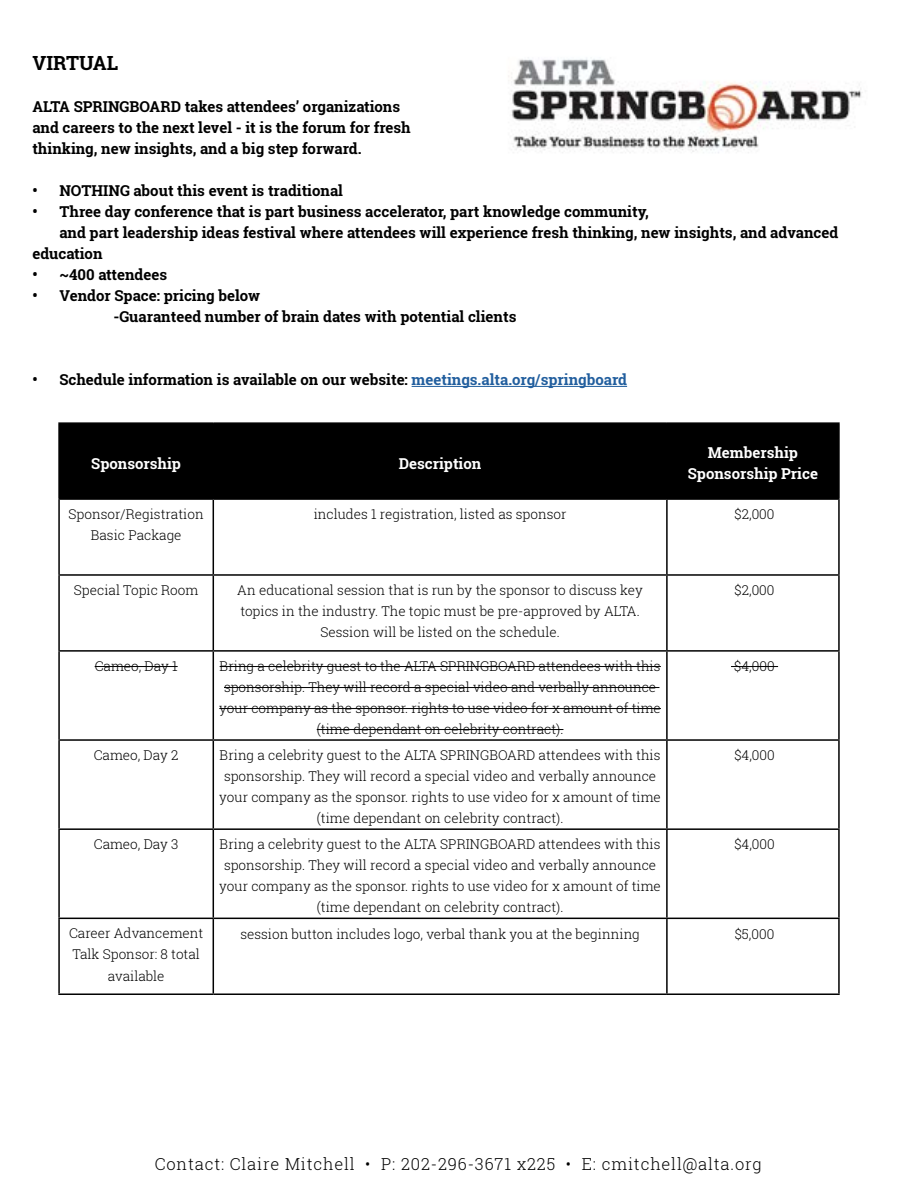
<style>
.page{position:relative;width:918px;height:1188px;background:#fff}
.page>*{position:absolute;margin:0;border:0;box-sizing:border-box;transform-origin:0 0}
.t1{font:700 19.5px "Roboto Slab";color:#000}
.t2{font:300 16.5px "Roboto Slab";letter-spacing:.05em;color:#000}
.t3{font:700 15px/21px "Roboto Slab";color:#000}
.t4{font:700 15px/21px "Roboto Slab";color:#fff;text-align:center}
.t5{font:300 13.5px/21px "Roboto Slab";color:#000;text-align:center}
.s1{color:#215e9e}
</style>
<div class="page">
<hr style="left:412px;top:386px;width:215px;height:1px;background:#215e9e">
<img style="left:508px;top:58px;width:354px;height:95px">
<div style="left:60px;top:424px;width:778px;height:74px;background:#000"></div>
<hr style="left:58px;top:422px;width:155px;height:2px;background:#000">
<hr style="left:58px;top:424px;width:2px;height:74px;background:#000">
<hr style="left:213px;top:422px;width:454px;height:2px;background:#000">
<hr style="left:213px;top:424px;width:1px;height:74px;background:#000">
<hr style="left:667px;top:422px;width:173px;height:2px;background:#000">
<hr style="left:666px;top:424px;width:2px;height:74px;background:#000">
<hr style="left:838px;top:424px;width:2px;height:74px;background:#000">
<hr style="left:58px;top:498px;width:155px;height:2px;background:#000">
<hr style="left:58px;top:500px;width:2px;height:74px;background:#000">
<hr style="left:213px;top:498px;width:454px;height:2px;background:#000">
<hr style="left:213px;top:500px;width:1px;height:74px;background:#000">
<hr style="left:667px;top:498px;width:173px;height:2px;background:#000">
<hr style="left:666px;top:500px;width:2px;height:74px;background:#000">
<hr style="left:838px;top:500px;width:2px;height:74px;background:#000">
<hr style="left:58px;top:574px;width:155px;height:2px;background:#000">
<hr style="left:58px;top:576px;width:2px;height:74px;background:#000">
<hr style="left:213px;top:574px;width:454px;height:2px;background:#000">
<hr style="left:213px;top:576px;width:1px;height:74px;background:#000">
<hr style="left:667px;top:574px;width:173px;height:2px;background:#000">
<hr style="left:666px;top:576px;width:2px;height:74px;background:#000">
<hr style="left:838px;top:576px;width:2px;height:74px;background:#000">
<hr style="left:58px;top:650px;width:155px;height:2px;background:#000">
<hr style="left:58px;top:652px;width:2px;height:87px;background:#000">
<hr style="left:213px;top:650px;width:454px;height:2px;background:#000">
<hr style="left:213px;top:652px;width:1px;height:87px;background:#000">
<hr style="left:667px;top:650px;width:173px;height:2px;background:#000">
<hr style="left:666px;top:652px;width:2px;height:87px;background:#000">
<hr style="left:838px;top:652px;width:2px;height:87px;background:#000">
<hr style="left:58px;top:739px;width:155px;height:2px;background:#000">
<hr style="left:58px;top:741px;width:2px;height:87px;background:#000">
<hr style="left:213px;top:739px;width:454px;height:2px;background:#000">
<hr style="left:213px;top:741px;width:1px;height:87px;background:#000">
<hr style="left:667px;top:739px;width:173px;height:2px;background:#000">
<hr style="left:666px;top:741px;width:2px;height:87px;background:#000">
<hr style="left:838px;top:741px;width:2px;height:87px;background:#000">
<hr style="left:58px;top:828px;width:155px;height:2px;background:#000">
<hr style="left:58px;top:830px;width:2px;height:88px;background:#000">
<hr style="left:213px;top:828px;width:454px;height:2px;background:#000">
<hr style="left:213px;top:830px;width:1px;height:88px;background:#000">
<hr style="left:667px;top:828px;width:173px;height:2px;background:#000">
<hr style="left:666px;top:830px;width:2px;height:88px;background:#000">
<hr style="left:838px;top:830px;width:2px;height:88px;background:#000">
<hr style="left:58px;top:918px;width:155px;height:1px;background:#000">
<hr style="left:58px;top:919px;width:2px;height:74px;background:#000">
<hr style="left:213px;top:918px;width:454px;height:1px;background:#000">
<hr style="left:213px;top:919px;width:1px;height:74px;background:#000">
<hr style="left:667px;top:918px;width:173px;height:1px;background:#000">
<hr style="left:666px;top:919px;width:2px;height:74px;background:#000">
<hr style="left:838px;top:919px;width:2px;height:74px;background:#000">
<hr style="left:58px;top:993px;width:155px;height:2px;background:#000">
<hr style="left:213px;top:993px;width:454px;height:2px;background:#000">
<hr style="left:667px;top:993px;width:173px;height:2px;background:#000">
<hr style="left:95px;top:666px;width:83px;height:1px;background:#000">
<hr style="left:220px;top:666px;width:441px;height:1px;background:#000">
<hr style="left:224px;top:687px;width:435px;height:1px;background:#000">
<hr style="left:219px;top:708px;width:442px;height:1px;background:#000">
<hr style="left:317px;top:729px;width:246px;height:1px;background:#000">
<hr style="left:731px;top:666px;width:47px;height:1px;background:#000">
<h1 class="t1" style="left:32px;top:50px;width:88px">VIRTUAL</h1>
<p class="t3" style="left:32px;top:96px;width:380px">ALTA SPRINGBOARD takes attendees’ organizations and careers to the next level - it is the forum for fresh thinking, new insights, and a big step forward.</p>
<p class="t3" style="left:32px;top:180px;width:312px">• NOTHING about this event is traditional</p>
<p class="t3" style="left:32px;top:201px;width:618px">• Three day conference that is part business accelerator, part knowledge community,</p>
<p class="t3" style="left:59px;top:222px;width:780px">and part leadership ideas festival where attendees will experience fresh thinking, new insights, and advanced</p>
<p class="t3" style="left:32px;top:243px;width:72px">education</p>
<p class="t3" style="left:32px;top:264px;width:136px">• ~400 attendees</p>
<p class="t3" style="left:113px;top:285px;width:405px;text-indent:-81px">• Vendor Space: pricing below<br>-Guaranteed number of brain dates with potential clients</p>
<p class="t3" style="left:32px;top:369px;width:596px">• Schedule information is available on our website: <span class="s1">meetings.alta.org/springboard</span></p>
<p class="t4" style="left:91px;top:453px;width:91px">Sponsorship</p>
<p class="t4" style="left:399px;top:453px;width:84px">Description</p>
<p class="t4" style="left:688px;top:442px;width:132px">Membership<br>Sponsorship Price</p>
<p class="t5" style="left:69px;top:503px;width:137px">Sponsor/Registration<br>Basic Package</p>
<p class="t5" style="left:314px;top:503px;width:254px">includes 1 registration, listed as sponsor</p>
<p class="t5" style="left:735px;top:503px;width:42px">$2,000</p>
<p class="t5" style="left:74px;top:579px;width:126px">Special Topic Room</p>
<p class="t5" style="left:237px;top:579px;width:407px">An educational session that is run by the sponsor to discuss key topics in the industry. The topic must be pre-approved by ALTA.<br>Session will be listed on the schedule.</p>
<p class="t5" style="left:735px;top:579px;width:42px">$2,000</p>
<p class="t5" style="left:95px;top:655px;width:84px">Cameo, Day 1</p>
<p class="t5" style="left:219px;top:655px;width:443px">Bring a celebrity guest to the ALTA SPRINGBOARD attendees with this sponsorship. They will record a special video and verbally announce your company as the sponsor. rights to use video for x amount of time (time dependant on celebrity contract).</p>
<p class="t5" style="left:734px;top:655px;width:42px">$4,000</p>
<p class="t5" style="left:94px;top:744px;width:86px">Cameo, Day 2</p>
<p class="t5" style="left:219px;top:744px;width:443px">Bring a celebrity guest to the ALTA SPRINGBOARD attendees with this sponsorship. They will record a special video and verbally announce your company as the sponsor. rights to use video for x amount of time (time dependant on celebrity contract).</p>
<p class="t5" style="left:734px;top:744px;width:42px">$4,000</p>
<p class="t5" style="left:94px;top:834px;width:86px">Cameo, Day 3</p>
<p class="t5" style="left:219px;top:834px;width:443px">Bring a celebrity guest to the ALTA SPRINGBOARD attendees with this sponsorship. They will record a special video and verbally announce your company as the sponsor. rights to use video for x amount of time (time dependant on celebrity contract).</p>
<p class="t5" style="left:734px;top:834px;width:42px">$4,000</p>
<p class="t5" style="left:69px;top:923px;width:136px">Career Advancement<br>Talk Sponsor: 8 total available</p>
<p class="t5" style="left:240px;top:923px;width:401px">session button includes logo, verbal thank you at the beginning</p>
<p class="t5" style="left:735px;top:923px;width:41px">$5,000</p>
<p class="t2" style="left:155px;top:1152px;width:608px">Contact: Claire Mitchell • P: 202-296-3671 x225 • E: cmitchell@alta.org</p>
</div>
